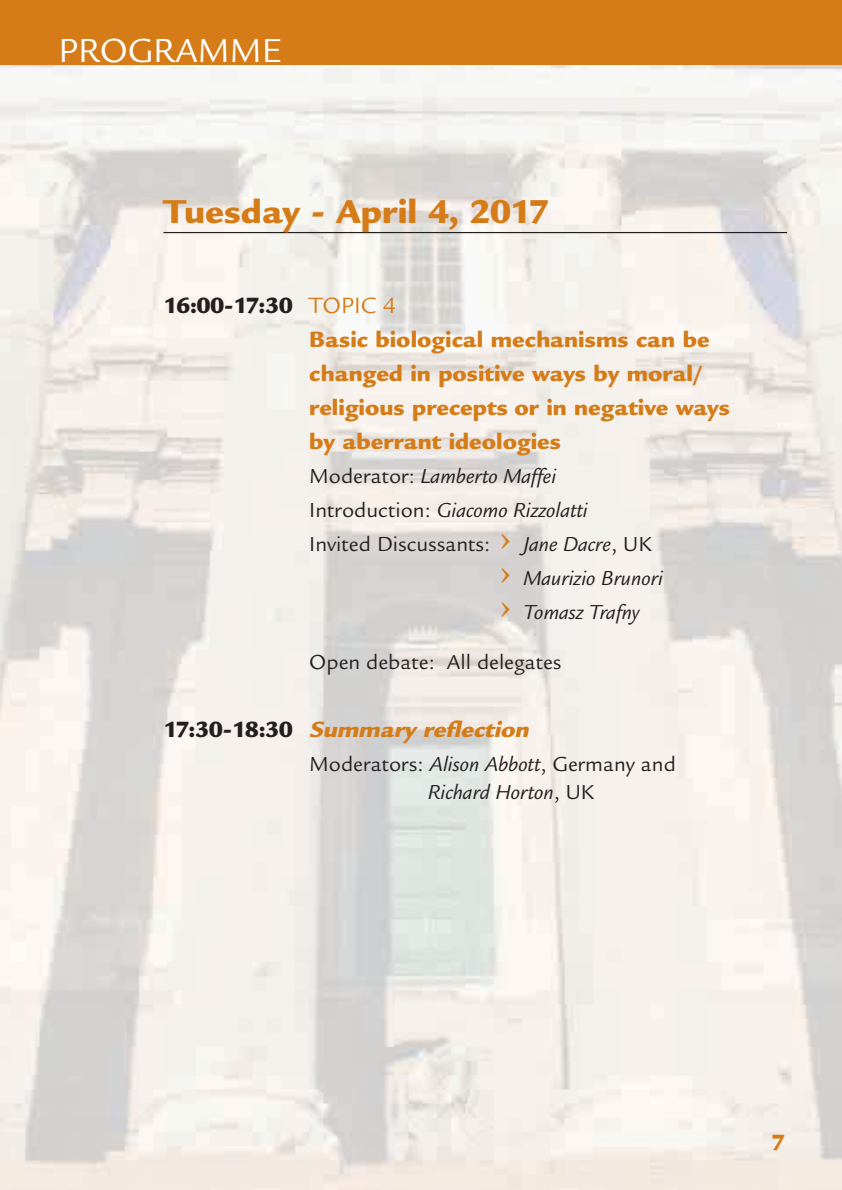
<style>
.page{position:relative;width:842px;height:1190px;background:#fff}
.page>*{position:absolute;margin:0;border:0;box-sizing:border-box;transform-origin:0 0}
.t1{font:36.2px "Legacy Sans";color:#fff}
.t2{font:900 36px "Legacy Sans";color:#d57c18}
.t3{font:900 24px/34px "Legacy Sans";color:#d57c18}
.t4{font:italic 900 24px "Legacy Sans";color:#d57c18}
.t5{font:22px/28px "Legacy Sans";color:#231f20}
.t6{font:italic 22px "Legacy Sans";color:#231f20}
.s1{color:#231f20}
.s2{font-weight:400}
.s3{font-style:normal}
.s4{font-size:40px;color:#d57c18}
.s5{font-style:italic}
.s6{font-style:normal;font-size:40px;color:#d57c18}
.s7{font-style:normal;color:#231f20}
</style>
<div class="page">
<img style="left:0;top:64px;width:842px;height:1126px">
<hr style="left:164px;top:232px;width:623px;height:1px;background:#231f20">
<div style="left:0;top:0;width:842px;height:64px;background:#d57c18"></div>
<h1 class="t1" style="left:59px;top:37px;width:224px">PROGRAMME</h1>
<h2 class="t2" style="left:164px;top:198px;width:387px">Tuesday - April 4, 2017</h2>
<p class="t3" style="left:309px;top:291px;width:422px;text-indent:-146px"><span class="s1">16:00-17:30</span> <span class="s2">TOPIC 4<br></span>Basic biological mechanisms can be changed in positive ways by moral/ religious precepts or in negative ways by aberrant ideologies</p>
<p class="t6" style="left:309px;top:468px;width:249px"><span class="s3">Moderator:</span> Lamberto Maffei</p>
<p class="t6" style="left:309px;top:502px;width:280px"><span class="s3">Introduction:</span> Giacomo Rizzolatti</p>
<p class="t5" style="left:309px;top:532px;width:344px">Invited Discussants: <span class="s4">›</span> <span class="s5">Jane Dacre</span>, UK</p>
<p class="t6" style="left:500px;top:570px;width:164px"><span class="s6">›</span> Maurizio Brunori</p>
<p class="t6" style="left:500px;top:604px;width:141px"><span class="s6">›</span> Tomasz Trafny</p>
<p class="t5" style="left:309px;top:650px;width:254px">Open debate: All delegates</p>
<p class="t4" style="left:164px;top:721px;width:371px"><span class="s7">17 : 3 0 - 1 8 : 3 0</span> Summary reflection</p>
<p class="t5" style="left:428px;top:752px;width:250px;text-indent:-119px">Moderators: <span class="s5">Alison Abbott</span>, Germany and<br><span class="s5">Richard Horton</span>, UK</p>
<p class="t3" style="left:772px;top:1128px;width:15px">7</p>
</div>
